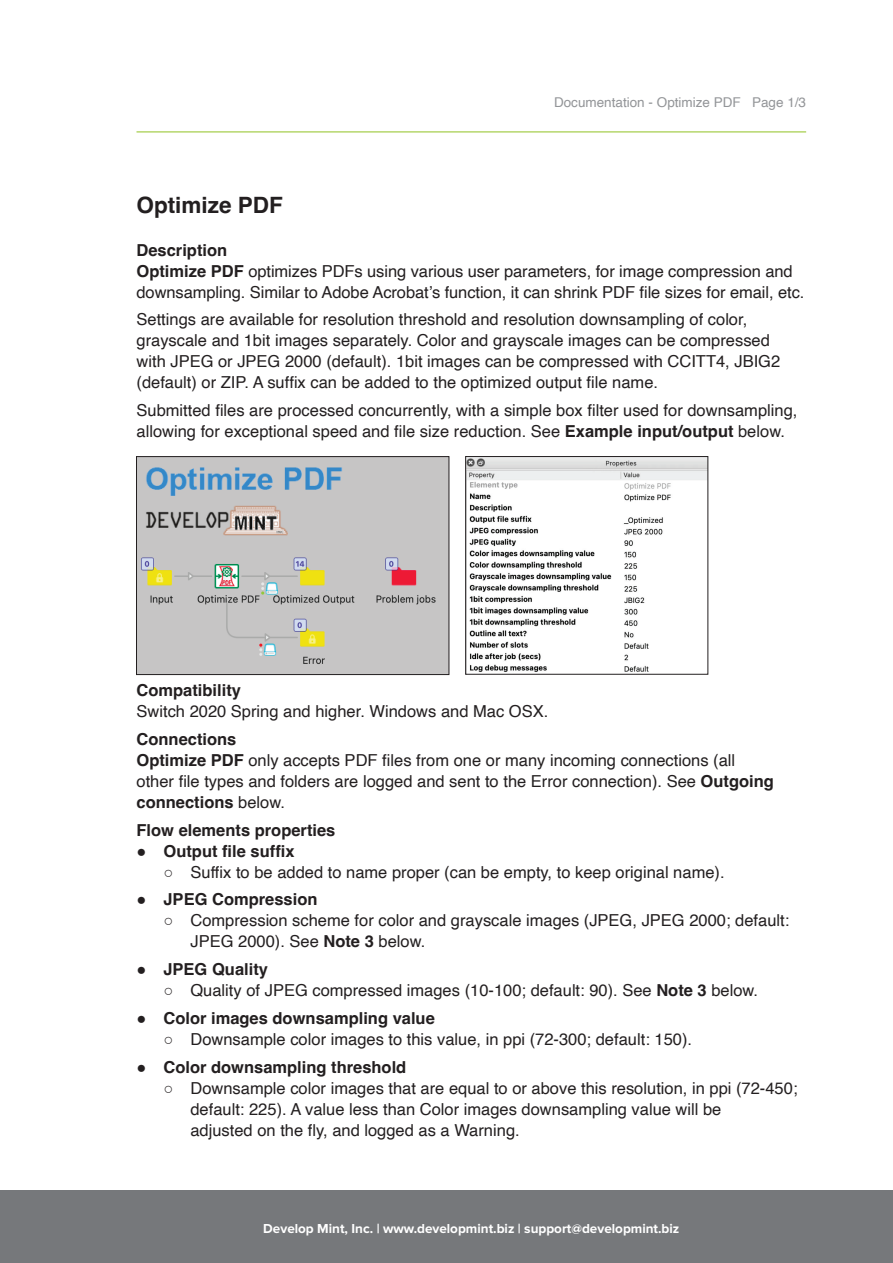
<style>
.page{position:relative;width:893px;height:1263px;background:#fff}
.page>*{position:absolute;margin:0;border:0;box-sizing:border-box;transform-origin:0 0}
.t1{font:700 22.5px "Helvetica";color:#231f20}
.t2{font:16.5px/21px "Helvetica";color:#231f20}
.t3{font:700 16.5px "Helvetica";color:#231f20}
.t4{font:700 13.5px "Proxima Nova";color:#fff}
.t5{font:13.5px "Helvetica";color:#939598}
.s1{font-weight:700}
.s2{font-family:"Arial";font-weight:400}
.s3{font-family:"Arial"}
</style>
<div class="page">
<div style="left:0;top:1190px;width:893px;height:73px;background:#76787b"></div>
<hr style="left:136px;top:131px;width:670px;height:1px;background:#9cc93b">
<img style="left:138px;top:458px;width:309px;height:215px">
<div style="left:136px;top:456px;width:313px;height:219px;border:1px solid #231f20"></div>
<img style="left:467px;top:458px;width:239px;height:214px">
<div style="left:465px;top:456px;width:243px;height:219px;border:1px solid #231f20"></div>
<p class="t5" style="left:554px;top:91px;width:254px">Documentation - Optimize PDF Page 1/3</p>
<h1 class="t1" style="left:136px;top:191px;width:148px">Optimize PDF</h1>
<p class="t2" style="left:136px;top:240px;width:669px"><span class="s1">Description<br>Optimize PDF</span> optimizes PDFs using various user parameters, for image compression and downsampling. Similar to Adobe Acrobat’s function, it can shrink PDF file sizes for email, etc.</p>
<p class="t2" style="left:136px;top:310px;width:645px">Settings are available for resolution threshold and resolution downsampling of color, grayscale and 1bit images separately. Color and grayscale images can be compressed with JPEG or JPEG 2000 (default). 1bit images can be compressed with CCITT4, JBIG2 (default) or ZIP. A suffix can be added to the optimized output file name.</p>
<p class="t2" style="left:136px;top:400px;width:662px">Submitted files are processed concurrently, with a simple box filter used for downsampling, allowing for exceptional speed and file size reduction. See <span class="s1">Example input/output</span> below.</p>
<p class="t3" style="left:136px;top:680px;width:106px">Compatibility</p>
<p class="t2" style="left:136px;top:701px;width:413px">Switch 2020 Spring and higher. Windows and Mac OSX.</p>
<p class="t2" style="left:136px;top:729px;width:639px"><span class="s1">Connections<br>Optimize PDF</span> only accepts PDF files from one or many incoming connections (all other file types and folders are logged and sent to the Error connection). See <span class="s1">Outgoing connections</span> below.</p>
<p class="t3" style="left:136px;top:820px;width:200px">Flow elements properties</p>
<p class="t3" style="left:136px;top:841px;width:160px"><span class="s2">●</span> Output file suffix</p>
<p class="t2" style="left:163px;top:862px;width:563px"><span class="s3">○</span> Suffix to be added to name proper (can be empty, to keep original name).</p>
<p class="t3" style="left:136px;top:889px;width:183px"><span class="s2">●</span> JPEG Compression</p>
<p class="t2" style="left:190px;top:910px;width:600px;text-indent:-27px"><span class="s3">○</span> Compression scheme for color and grayscale images (JPEG, JPEG 2000; default:<br>JPEG 2000). See <span class="s1">Note 3</span> below.</p>
<p class="t3" style="left:136px;top:959px;width:133px"><span class="s2">●</span> JPEG Quality</p>
<p class="t2" style="left:163px;top:980px;width:596px"><span class="s3">○</span> Quality of JPEG compressed images (10-100; default: 90). See <span class="s1">Note 3</span> below.</p>
<p class="t3" style="left:136px;top:1008px;width:300px"><span class="s2">●</span> Color images downsampling value</p>
<p class="t2" style="left:163px;top:1029px;width:530px"><span class="s3">○</span> Downsample color images to this value, in ppi (72-300; default: 150).</p>
<p class="t3" style="left:136px;top:1057px;width:271px"><span class="s2">●</span> Color downsampling threshold</p>
<p class="t2" style="left:190px;top:1078px;width:609px;text-indent:-27px"><span class="s3">○</span> Downsample color images that are equal to or above this resolution, in ppi (72-450; default: 225). A value less than Color images downsampling value will be<br>adjusted on the fly, and logged as a Warning.</p>
<p class="t4" style="left:263px;top:1220px;width:418px">Develop Mint, Inc. | www.developmint.biz | support@developmint.biz</p>
</div>
